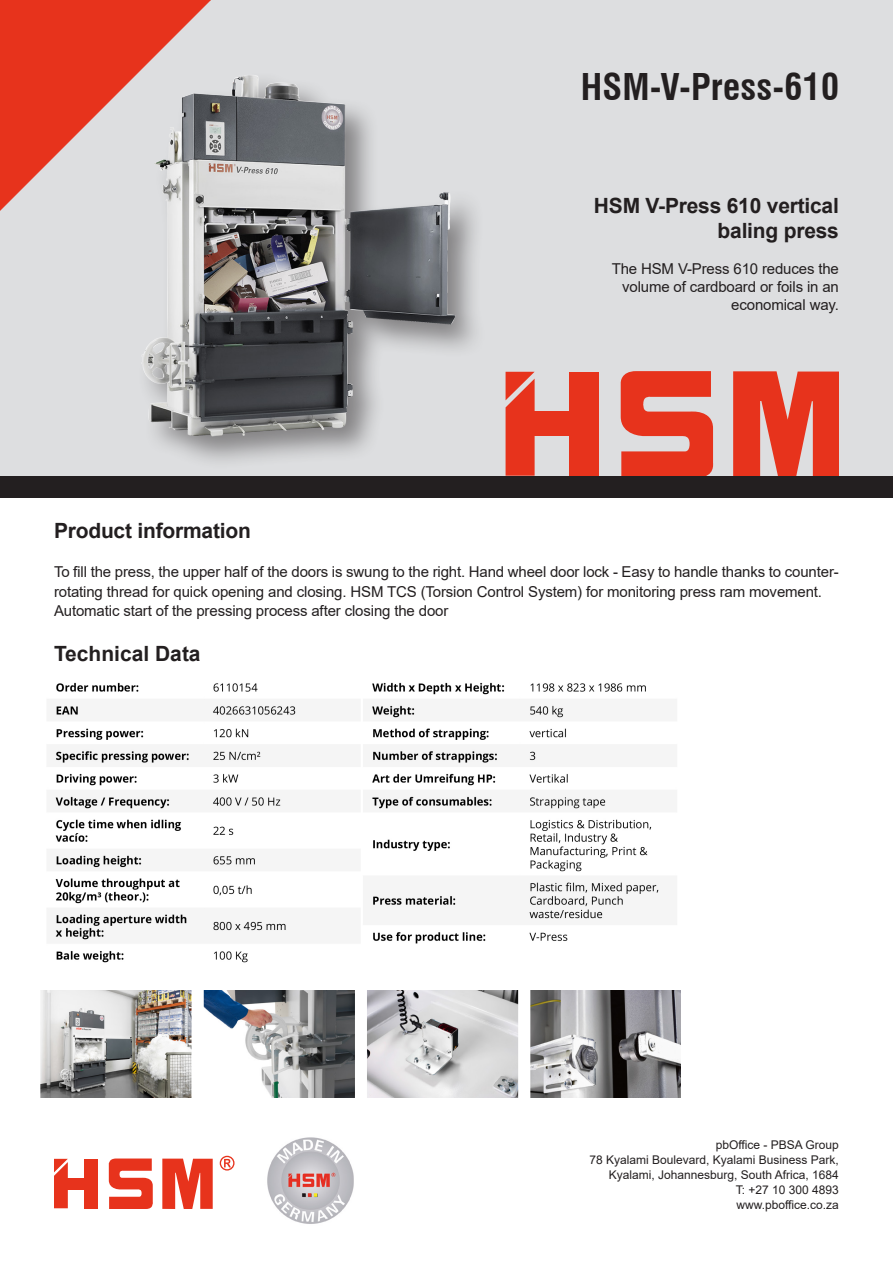
<style>
.page{position:relative;width:893px;height:1263px;background:#fff}
.page>*{position:absolute;margin:0;border:0;box-sizing:border-box;transform-origin:0 0}
.t1{font:700 condensed 36px "Swiss 721 BT";letter-spacing:.005em;color:#231f20}
.t2{font:700 21px/25.2px "Arial";letter-spacing:-.01em;color:#231f20;text-align:right}
.t3{font:15px/18px "Arial";letter-spacing:-.01em;color:#231f20;text-align:right}
.t4{font:12px/15px "Arial";color:#231f20;text-align:right}
</style>
<div class="page">
<img style="left:267px;top:1137px;width:87px;height:87px">
<div style="left:84px;top:1159px;width:14px;height:49px;background:#e7331c"></div>
<div style="left:64px;top:1178px;width:27px;height:11px;background:#e7331c"></div>
<svg style="left:54px;top:1159px;width:14px;height:49px"></svg>
<svg style="left:109px;top:1158px;width:44px;height:51px"></svg>
<svg style="left:162px;top:1158px;width:51px;height:51px;background:#eb5a47"></svg>
<div style="left:220px;top:1156px;width:15px;height:14px;border:1px solid #e7331c;border-radius:50%"></div>
<svg style="left:224px;top:1159px;width:7px;height:8px"></svg>
<div style="left:0;top:0;width:893px;height:489px;background:#dddee0"></div>
<svg style="left:0;top:0;width:211px;height:211px"></svg>
<div style="left:569px;top:372px;width:29px;height:104px;background:#e7331c"></div>
<div style="left:528px;top:412px;width:55px;height:24px;background:#e7331c"></div>
<svg style="left:506px;top:372px;width:29px;height:104px;background:#e6402b"></svg>
<svg style="left:621px;top:371px;width:93px;height:105px"></svg>
<svg style="left:733px;top:371px;width:106px;height:105px"></svg>
<div style="left:0;top:476px;width:893px;height:21px;background:#231f20"></div>
<img style="left:111px;top:45px;width:364px;height:416px">
<img style="left:47px;top:682px;width:630px;height:281px">
<img style="left:40px;top:991px;width:640px;height:106px">
<h1 class="t1" style="left:581px;top:65px;width:260px">HSM-V-Press-610</h1>
<h2 class="t2" style="left:594px;top:193px;width:246px">HSM V-Press 610 vertical baling press</h2>
<p class="t3" style="left:612px;top:260px;width:229px">The HSM V-Press 610 reduces the volume of cardboard or foils in an economical way.</p>
<h2 class="t2" style="left:54px;top:519px;width:198px">Product information</h2>
<p class="t3" style="left:54px;top:562px;width:786px;line-height:19.5px;text-align:left">To fill the press, the upper half of the doors is swung to the right. Hand wheel door lock - Easy to handle thanks to counter&shy;rotating thread for quick opening and closing. HSM TCS (Torsion Control System) for monitoring press ram movement.<br>Automatic start of the pressing process after closing the door</p>
<h2 class="t2" style="left:54px;top:641px;width:148px">Technical Data</h2>
<p class="t4" style="left:589px;top:1137px;width:251px">pbOffice - PBSA Group<br>78 Kyalami Boulevard, Kyalami Business Park,<br>Kyalami, Johannesburg, South Africa, 1684<br>T: +27 10 300 4893<br>www.pboffice.co.za</p>
</div>
